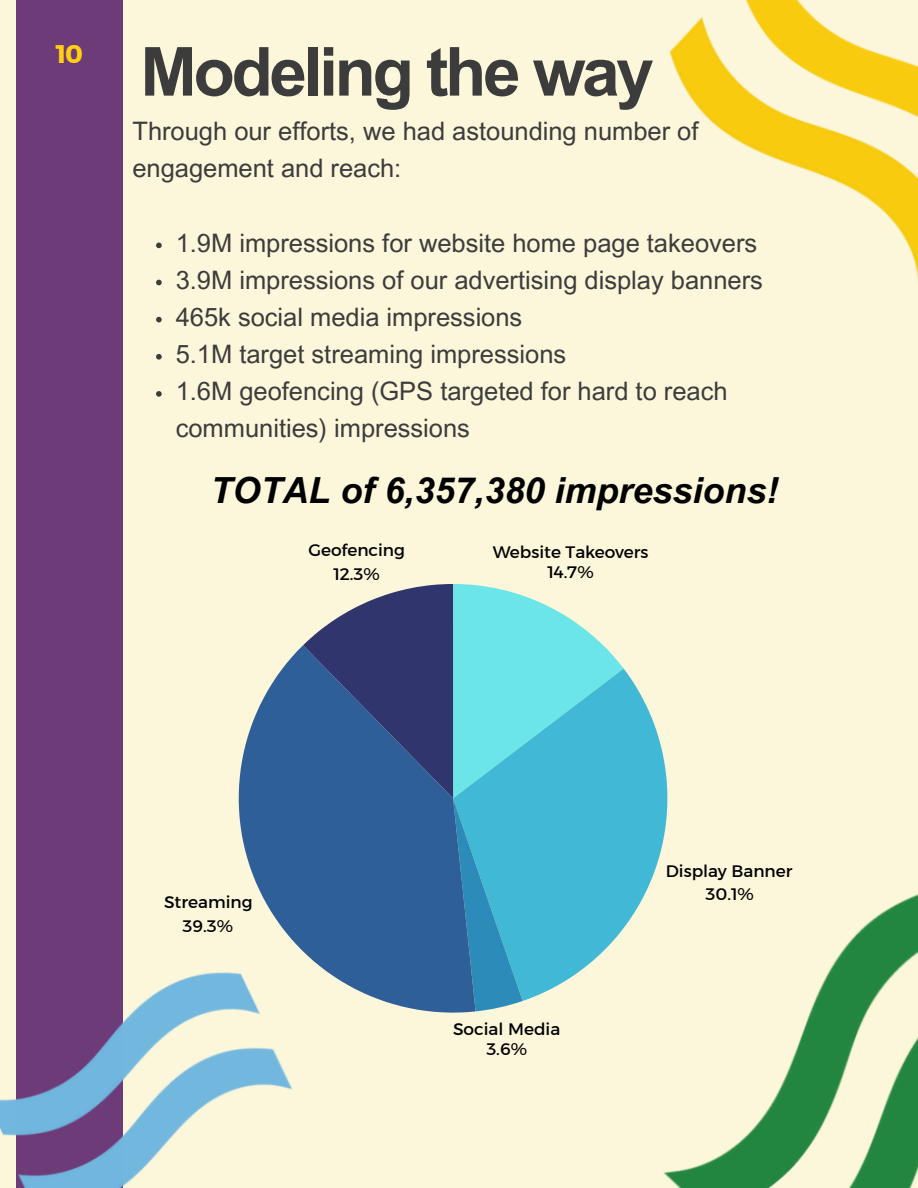
<style>
.page{position:relative;width:918px;height:1188px;background:#fcf6db}
.page>*{position:absolute;margin:0;border:0;box-sizing:border-box;transform-origin:0 0}
.t1{font:700 67.8px "Arial MT Pro";letter-spacing:-.05em;color:#3d3c3c}
.t2{font:italic 700 36px "Arial MT Pro";color:#000}
.t3{font:25.5px/37.2px "Arial MT Pro";color:#3d3c3c}
.t4{font:25.35px "Kief Montaser Bold";color:#ffcf10}
.t5{font:16.95px/23.5px "Kief Montaser Regular";color:#000;text-align:center}
</style>
<div class="page">
<div style="left:16px;top:0;width:107px;height:1188px;background:#6c3b78"></div>
<svg style="left:156px;top:243px;width:6px;height:5px"></svg>
<svg style="left:156px;top:280px;width:6px;height:5px"></svg>
<svg style="left:156px;top:317px;width:6px;height:5px"></svg>
<svg style="left:156px;top:354px;width:6px;height:6px"></svg>
<svg style="left:156px;top:391px;width:6px;height:6px"></svg>
<svg style="left:239px;top:645px;width:64px;height:154px;fill:#2f5f98"></svg>
<svg style="left:303px;top:584px;width:298px;height:427px;background:#587b9f"></svg>
<img style="left:669px;top:0;width:249px;height:282px">
<img style="left:423px;top:643px;width:495px;height:545px">
<img style="left:0;top:799px;width:417px;height:389px">
<p class="t4" style="left:56px;top:39px;width:28px">10</p>
<h1 class="t1" style="left:140px;top:46px;width:515px">Modeling the way</h1>
<p class="t3" style="left:132px;top:116px;width:568px">Through our efforts, we had astounding number of engagement and reach:</p>
<p class="t3" style="left:176px;top:227px;width:589px">1.9M impressions for website home page takeovers 3.9M impressions of our advertising display banners 465k social media impressions<br>5.1M target streaming impressions<br>1.6M geofencing (GPS targeted for hard to reach communities) impressions</p>
<h2 class="t2" style="left:210px;top:477px;width:570px">TOTAL of 6,357,380 impressions!</h2>
<p class="t5" style="left:308px;top:538px;width:98px">Geofencing<br>12.3%</p>
<p class="t5" style="left:493px;top:541px;width:157px;line-height:20.1px">Website Takeovers<br>14.7%</p>
<p class="t5" style="left:164px;top:891px;width:90px">Streaming<br>39.3%</p>
<p class="t5" style="left:453px;top:1019px;width:109px;line-height:20.1px">Social Media<br>3.6%</p>
<p class="t5" style="left:666px;top:859px;width:128px">Display Banner<br>30.1%</p>
</div>
